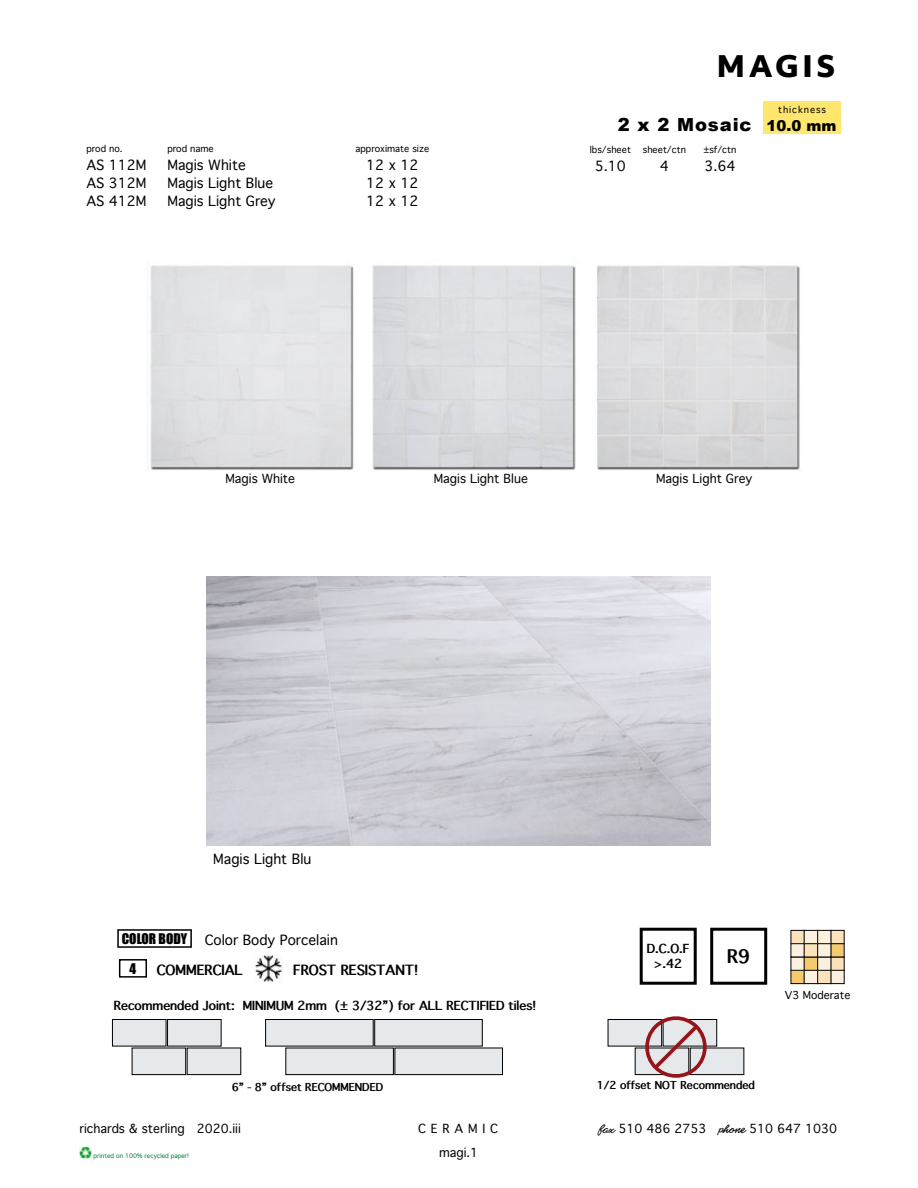
<style>
.page{position:relative;width:918px;height:1188px;background:#fff}
.page>*{position:absolute;margin:0;border:0;box-sizing:border-box;transform-origin:0 0}
.t1{font:800 28.5px "Objektiv Mk 1";letter-spacing:.13em;color:#000}
.t2{font:900 18px "Arial";letter-spacing:.05em;color:#000}
.t3{font:700 18px "Thonburi";color:#000}
.t4{font:13.5px/18px "Geneva";color:#000;text-align:justify}
.t5{font:700 13.5px "Thonburi";color:#000}
.t6{font:13.5px "Impact";color:#000}
.t7{font:12px "Geneva";color:#000}
.t8{font:700 12px/15px "Thonburi";color:#000;text-align:center}
.t9{font:12px "Geneva";letter-spacing:.4em;color:#000}
.t10{font:700 10.5px "Thonburi";color:#000}
.t11{font:10.5px "Geneva";color:#000}
.t12{font:9px "Geneva";color:#000}
.t13{font:9px "Geneva";letter-spacing:.1em;color:#000}
.t14{font:6px "Geneva";color:#007e31}
.s1{font-size:15px}
.s2{font-family:"CC Matinee Idol"}
</style>
<div class="page">
<svg style="left:79px;top:1146px;width:12px;height:13px"></svg>
<div style="left:764px;top:102px;width:77px;height:32px;background:#ffe66d"></div>
<div style="left:112px;top:1019px;width:54px;height:27px;background:#e6e9ec"></div>
<div style="left:112px;top:1019px;width:54px;height:27px;border:1px solid #000"></div>
<div style="left:168px;top:1019px;width:53px;height:27px;background:#e6e9ec"></div>
<div style="left:167px;top:1019px;width:54px;height:27px;border:1px solid #000"></div>
<div style="left:132px;top:1048px;width:54px;height:27px;background:#e6e9ec"></div>
<div style="left:132px;top:1048px;width:54px;height:27px;border:1px solid #000"></div>
<div style="left:187px;top:1048px;width:54px;height:27px;background:#e6e9ec"></div>
<div style="left:187px;top:1048px;width:54px;height:27px;border:1px solid #000"></div>
<div style="left:266px;top:1019px;width:107px;height:27px;background:#e6e9ec"></div>
<div style="left:265px;top:1019px;width:108px;height:27px;border:1px solid #000"></div>
<div style="left:375px;top:1019px;width:107px;height:27px;background:#e6e9ec"></div>
<div style="left:375px;top:1019px;width:108px;height:27px;border:1px solid #000"></div>
<div style="left:286px;top:1048px;width:107px;height:27px;background:#e6e9ec"></div>
<div style="left:286px;top:1048px;width:108px;height:27px;border:1px solid #000"></div>
<div style="left:395px;top:1048px;width:108px;height:27px;background:#e6e9ec"></div>
<div style="left:395px;top:1048px;width:108px;height:27px;border:1px solid #000"></div>
<div style="left:608px;top:1019px;width:54px;height:27px;background:#e6e9ec"></div>
<div style="left:608px;top:1019px;width:54px;height:27px;border:1px solid #000"></div>
<div style="left:663px;top:1019px;width:54px;height:27px;background:#e6e9ec"></div>
<div style="left:663px;top:1019px;width:54px;height:27px;border:1px solid #000"></div>
<div style="left:635px;top:1048px;width:54px;height:27px;background:#e6e9ec"></div>
<div style="left:690px;top:1048px;width:54px;height:27px;background:#e6e9ec"></div>
<div style="left:690px;top:1048px;width:54px;height:27px;border:1px solid #000"></div>
<svg style="left:639px;top:1016px;width:74px;height:62px"></svg>
<div style="left:117px;top:929px;width:75px;height:19px;border:2px solid #000"></div>
<div style="left:119px;top:959px;width:28px;height:19px;border:2px solid #000"></div>
<div style="left:640px;top:928px;width:57px;height:57px;border:3px solid #000"></div>
<div style="left:710px;top:928px;width:57px;height:57px;border:3px solid #000"></div>
<img style="left:255px;top:955px;width:27px;height:27px">
<div style="left:791px;top:930px;width:13px;height:14px;background:#fae3ba"></div>
<div style="left:791px;top:930px;width:14px;height:14px;border:1px solid #000"></div>
<div style="left:831px;top:930px;width:13px;height:14px;background:#fae3ba"></div>
<div style="left:830px;top:930px;width:15px;height:14px;border:1px solid #000"></div>
<div style="left:817px;top:930px;width:14px;height:14px;background:#fcf1df"></div>
<div style="left:817px;top:930px;width:14px;height:14px;border:1px solid #000"></div>
<div style="left:804px;top:930px;width:14px;height:14px;background:#fcf1df"></div>
<div style="left:804px;top:930px;width:14px;height:14px;border:1px solid #000"></div>
<div style="left:791px;top:970px;width:13px;height:14px;background:#f3ca6d"></div>
<div style="left:791px;top:970px;width:14px;height:14px;border:1px solid #000"></div>
<div style="left:831px;top:970px;width:13px;height:14px;background:#fcf1df"></div>
<div style="left:830px;top:970px;width:15px;height:14px;border:1px solid #000"></div>
<div style="left:817px;top:970px;width:14px;height:14px;background:#fae3ba"></div>
<div style="left:817px;top:970px;width:14px;height:14px;border:1px solid #000"></div>
<div style="left:804px;top:970px;width:14px;height:14px;background:#fcf1df"></div>
<div style="left:804px;top:970px;width:14px;height:14px;border:1px solid #000"></div>
<div style="left:791px;top:957px;width:13px;height:13px;background:#fcf1df"></div>
<div style="left:791px;top:957px;width:14px;height:14px;border:1px solid #000"></div>
<div style="left:831px;top:957px;width:13px;height:13px;background:#fae3ba"></div>
<div style="left:830px;top:957px;width:15px;height:14px;border:1px solid #000"></div>
<div style="left:817px;top:957px;width:14px;height:13px;background:#fcf1df"></div>
<div style="left:817px;top:957px;width:14px;height:14px;border:1px solid #000"></div>
<div style="left:804px;top:957px;width:14px;height:13px;background:#f3ca6d"></div>
<div style="left:804px;top:957px;width:14px;height:14px;border:1px solid #000"></div>
<div style="left:791px;top:944px;width:13px;height:13px;background:#fcf1df"></div>
<div style="left:791px;top:943px;width:14px;height:14px;border:1px solid #000"></div>
<div style="left:831px;top:944px;width:13px;height:13px;background:#f3ca6d"></div>
<div style="left:830px;top:943px;width:15px;height:14px;border:1px solid #000"></div>
<div style="left:817px;top:944px;width:14px;height:13px;background:#fcf1df"></div>
<div style="left:817px;top:943px;width:14px;height:14px;border:1px solid #000"></div>
<div style="left:804px;top:944px;width:14px;height:13px;background:#fae3ba"></div>
<div style="left:804px;top:943px;width:14px;height:14px;border:1px solid #000"></div>
<img style="left:150px;top:265px;width:650px;height:205px">
<h1 class="t1" style="left:717px;top:46px;width:120px">MAGIS</h1>
<p class="t13" style="left:778px;top:105px;width:49px">thickness</p>
<p class="t12" style="left:86px;top:143px;width:38px">prod no.</p>
<p class="t12" style="left:167px;top:143px;width:48px">prod name</p>
<p class="t4" style="left:86px;top:156px;width:62px">AS 112M</p>
<p class="t4" style="left:167px;top:156px;width:80px">Magis White</p>
<p class="t4" style="left:86px;top:174px;width:62px">AS 312M</p>
<p class="t4" style="left:167px;top:174px;width:107px">Magis Light Blue</p>
<p class="t4" style="left:86px;top:192px;width:62px">AS 412M</p>
<p class="t4" style="left:167px;top:192px;width:110px">Magis Light Grey</p>
<p class="t12" style="left:356px;top:143px;width:75px">approximate size</p>
<p class="t4" style="left:366px;top:156px;width:54px">12 x 12<br>12 x 12<br>12 x 12</p>
<h2 class="t2" style="left:618px;top:112px;width:220px">2 x 2 Mosaic <span class="s1">10.0 mm</span></h2>
<p class="t12" style="left:590px;top:145px;width:43px">lbs/sheet</p>
<p class="t12" style="left:643px;top:145px;width:45px">sheet/ctn</p>
<p class="t12" style="left:703px;top:145px;width:35px">±sf/ctn</p>
<p class="t4" style="left:595px;top:158px;width:33px">5.10</p>
<p class="t4" style="left:660px;top:158px;width:11px">4</p>
<p class="t4" style="left:704px;top:158px;width:33px">3.64</p>
<p class="t7" style="left:225px;top:472px;width:71px">Magis White</p>
<p class="t7" style="left:434px;top:472px;width:96px">Magis Light Blue</p>
<p class="t7" style="left:656px;top:472px;width:98px">Magis Light Grey</p>
<p class="t4" style="left:213px;top:850px;width:100px">Magis Light Blu</p>
<p class="t6" style="left:122px;top:928px;width:67px">COLOR BODY</p>
<p class="t6" style="left:130px;top:958px;width:8px">4</p>
<p class="t4" style="left:205px;top:931px;width:135px">Color Body Porcelain</p>
<p class="t5" style="left:157px;top:962px;width:88px">COMMERCIAL</p>
<p class="t5" style="left:293px;top:962px;width:127px">FROST RESISTANT!</p>
<p class="t8" style="left:114px;top:999px;width:424px">Recommended Joint: MINIMUM 2mm (± 3/32”) for ALL RECTIFIED tiles!</p>
<p class="t10" style="left:232px;top:1081px;width:153px">6” - 8” offset RECOMMENDED</p>
<p class="t8" style="left:647px;top:941px;width:44px">D.C.O.F &gt;.42</p>
<h2 class="t3" style="left:727px;top:947px;width:24px">R9</h2>
<p class="t11" style="left:785px;top:989px;width:67px">V3 Moderate</p>
<p class="t10" style="left:597px;top:1079px;width:159px">1/2 offset NOT Recommended</p>
<p class="t7" style="left:79px;top:1122px;width:163px">richards &amp; sterling 2020.iii</p>
<p class="t9" style="left:418px;top:1122px;width:81px">CERAMIC</p>
<p class="t7" style="left:598px;top:1122px;width:240px"><span class="s2">fax</span> 510 486 2753 <span class="s2">phone</span> 510 647 1030</p>
<p class="t14" style="left:94px;top:1153px;width:97px">printed on 100% recycled paper!</p>
<p class="t7" style="left:439px;top:1146px;width:41px">magi.1</p>
</div>
